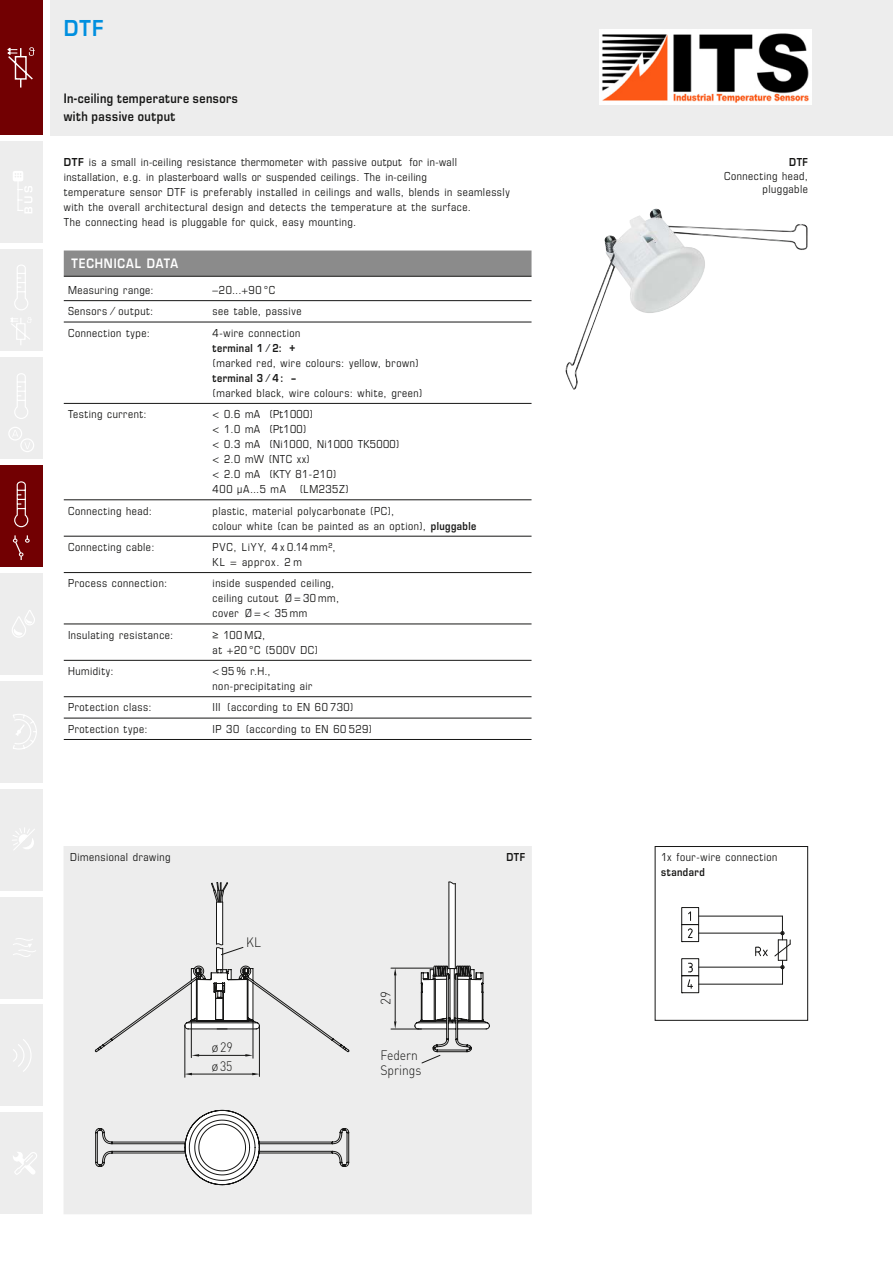
<style>
.page{position:relative;width:893px;height:1263px;background:#fff}
.page>*{position:absolute;margin:0;border:0;box-sizing:border-box;transform-origin:0 0}
.t1{font:700 24px "Eurostile OT";color:#008fdf;scale:.9 1}
.t2{font:700 14.25px/18px "Eurostile OT";letter-spacing:.045em;color:#161615;scale:.85 1}
.t3{font:700 14.25px "Eurostile OT";letter-spacing:.07em;color:#fff;scale:.85 1}
.t4{font:300 13.5px/15px "DIN Pro";color:#161615;scale:.9 1}
.t5{font:300 13.5px/18.6px "DIN Pro";color:#161615}
.t6{font:12px/15px "Eurostile OT Cond";letter-spacing:.04em;color:#161615}
.t7{font:700 12px "Eurostile OT";letter-spacing:.045em;color:#161615;scale:.85 1}
.t8{font:12px/15px "Eurostile OT Cond";letter-spacing:.065em;color:#161615}
.s1{font-family:"Eurostile OT";font-weight:700}
</style>
<div class="page">
<div style="left:50px;top:0;width:843px;height:136px;background:#ededed"></div>
<div style="left:0;top:573px;width:43px;height:101px;background:#ededed"></div>
<svg style="left:12px;top:610px;width:23px;height:28px"></svg>
<div style="left:0;top:681px;width:43px;height:101px;background:#ededed"></div>
<svg style="left:13px;top:714px;width:24px;height:35px"></svg>
<div style="left:0;top:789px;width:43px;height:101px;background:#ededed"></div>
<svg style="left:12px;top:828px;width:23px;height:22px"></svg>
<div style="left:0;top:897px;width:43px;height:101px;background:#ededed"></div>
<svg style="left:13px;top:938px;width:23px;height:19px"></svg>
<div style="left:0;top:1005px;width:43px;height:101px;background:#ededed"></div>
<svg style="left:13px;top:1039px;width:18px;height:33px"></svg>
<div style="left:0;top:1112px;width:43px;height:102px;background:#ededed"></div>
<svg style="left:13px;top:1152px;width:24px;height:23px"></svg>
<div style="left:0;top:141px;width:43px;height:102px;background:#ededed"></div>
<svg style="left:13px;top:171px;width:19px;height:42px"></svg>
<div style="left:0;top:249px;width:43px;height:101px;background:#ededed"></div>
<svg style="left:14px;top:265px;width:14px;height:45px"></svg>
<svg style="left:11px;top:318px;width:20px;height:27px"></svg>
<div style="left:0;top:466px;width:43px;height:101px;background:#720002"></div>
<svg style="left:14px;top:481px;width:15px;height:47px"></svg>
<svg style="left:13px;top:535px;width:17px;height:25px"></svg>
<div style="left:0;top:357px;width:43px;height:102px;background:#ededed"></div>
<svg style="left:14px;top:373px;width:14px;height:46px"></svg>
<svg style="left:8px;top:427px;width:26px;height:25px"></svg>
<div style="left:0;top:0;width:43px;height:135px;background:#720002"></div>
<svg style="left:7px;top:47px;width:28px;height:41px"></svg>
<div style="left:64px;top:846px;width:467px;height:368px;background:#ededed"></div>
<svg style="left:95px;top:1110px;width:254px;height:75px"></svg>
<svg style="left:414px;top:881px;width:76px;height:182px"></svg>
<hr style="left:395px;top:972px;width:1px;height:49px;background:#161615">
<hr style="left:391px;top:1029px;width:30px;height:1px;background:#161615">
<hr style="left:391px;top:968px;width:43px;height:1px;background:#161615">
<svg style="left:394px;top:1021px;width:2px;height:8px"></svg>
<hr style="left:190px;top:1074px;width:64px;height:1px;background:#161615">
<hr style="left:259px;top:1026px;width:1px;height:50px;background:#161615">
<hr style="left:185px;top:1025px;width:1px;height:52px;background:#161615">
<svg style="left:184px;top:1073px;width:8px;height:2px"></svg>
<svg style="left:252px;top:1073px;width:8px;height:2px"></svg>
<hr style="left:253px;top:1021px;width:1px;height:37px;background:#161615">
<hr style="left:191px;top:1021px;width:1px;height:36px;background:#161615">
<svg style="left:95px;top:882px;width:255px;height:174px"></svg>
<img style="left:566px;top:209px;width:242px;height:181px">
<div style="left:64px;top:250px;width:467px;height:26px;background:#8b8b8b"></div>
<hr style="left:64px;top:276px;width:467px;height:1px;background:#161615">
<hr style="left:64px;top:300px;width:467px;height:1px;background:#161615">
<hr style="left:64px;top:322px;width:467px;height:1px;background:#161615">
<hr style="left:64px;top:403px;width:467px;height:1px;background:#161615">
<hr style="left:64px;top:499px;width:467px;height:1px;background:#161615">
<hr style="left:64px;top:536px;width:467px;height:1px;background:#161615">
<hr style="left:64px;top:572px;width:467px;height:1px;background:#161615">
<hr style="left:64px;top:624px;width:467px;height:1px;background:#161615">
<hr style="left:64px;top:660px;width:467px;height:1px;background:#161615">
<hr style="left:64px;top:696px;width:467px;height:1px;background:#161615">
<hr style="left:64px;top:718px;width:467px;height:1px;background:#161615">
<hr style="left:64px;top:739px;width:467px;height:1px;background:#161615">
<div style="left:655px;top:846px;width:153px;height:174px;border:1px solid #161615"></div>
<hr style="left:699px;top:984px;width:83px;height:1px;background:#161615">
<div style="left:681px;top:958px;width:18px;height:18px;border:1px solid #161615"></div>
<svg style="left:755px;top:947px;width:13px;height:9px"></svg>
<div style="left:681px;top:975px;width:18px;height:18px;border:1px solid #161615"></div>
<hr style="left:699px;top:933px;width:83px;height:1px;background:#161615">
<div style="left:681px;top:924px;width:18px;height:18px;border:1px solid #161615"></div>
<svg style="left:682px;top:963px;width:11px;height:30px"></svg>
<div style="left:681px;top:907px;width:18px;height:18px;border:1px solid #161615"></div>
<svg style="left:682px;top:911px;width:10px;height:31px"></svg>
<hr style="left:699px;top:916px;width:83px;height:1px;background:#161615">
<hr style="left:699px;top:967px;width:83px;height:1px;background:#161615">
<svg style="left:774px;top:916px;width:17px;height:68px"></svg>
<img style="left:599px;top:29px;width:213px;height:75px">
<h1 class="t1" style="left:64px;top:15px;width:45px">DTF</h1>
<p class="t2" style="left:64px;top:90px;width:206px">In-ceiling temperature sensors with passive output</p>
<p class="t6" style="left:64px;top:155px;width:447px"><span class="s1">DTF</span> is a small in-ceiling resistance thermometer with passive output for in-wall installation, e.g. in plasterboard walls or suspended ceilings. The in-ceiling<br>temperature sensor DTF is preferably installed in ceilings and walls, blends in seamlessly with the overall architectural design and detects the temperature at the surface.<br>The connecting head is pluggable for quick, easy mounting.</p>
<p class="t3" style="left:71px;top:256px;width:127px">TECHNICAL DATA</p>
<p class="t6" style="left:68px;top:283px;width:87px">Measuring range:</p>
<p class="t6" style="left:213px;top:283px;width:64px">–20...+90 °C</p>
<p class="t6" style="left:68px;top:304px;width:87px">Sensors ⁄ output:</p>
<p class="t6" style="left:213px;top:304px;width:90px">see table, passive</p>
<p class="t6" style="left:68px;top:325px;width:83px">Connection type:</p>
<p class="t6" style="left:213px;top:325px;width:89px">4-wire connection</p>
<p class="t7" style="left:213px;top:341px;width:99px">terminal 1 ⁄ 2: +</p>
<p class="t6" style="left:213px;top:355px;width:208px">(marked red, wire colours: yellow, brown)</p>
<p class="t7" style="left:213px;top:371px;width:101px">terminal 3 ⁄ 4 : –</p>
<p class="t6" style="left:213px;top:385px;width:211px">(marked black, wire colours: white, green)</p>
<p class="t6" style="left:68px;top:407px;width:80px">Testing current:</p>
<p class="t6" style="left:213px;top:407px;width:188px">&lt; 0.6 mA (Pt1000)<br>&lt; 1.0 mA (Pt100)<br>&lt; 0.3 mA (Ni1000, Ni1000 TK5000) &lt; 2.0 mW (NTC xx)<br>&lt; 2.0 mA (KTY 81-210)<br>400 μA...5 mA (LM235Z)</p>
<p class="t6" style="left:68px;top:503px;width:85px">Connecting head:</p>
<p class="t6" style="left:213px;top:503px;width:265px">plastic, material polycarbonate (PC),<br>colour white (can be painted as an option), <span class="s1">pluggable</span></p>
<p class="t6" style="left:68px;top:540px;width:88px">Connecting cable:</p>
<p class="t8" style="left:213px;top:540px;width:125px">PVC, LiYY, 4 x 0.14 mm²,<br>KL = approx. 2 m</p>
<p class="t6" style="left:68px;top:576px;width:101px">Process connection:</p>
<p class="t6" style="left:213px;top:576px;width:128px">inside suspended ceiling, ceiling cutout Ø = 30 mm, cover Ø = &lt; 35 mm</p>
<p class="t6" style="left:68px;top:627px;width:107px">Insulating resistance:</p>
<p class="t6" style="left:213px;top:627px;width:107px">≥ 100 MΩ,<br>at +20 °C (500V DC)</p>
<p class="t6" style="left:68px;top:664px;width:47px">Humidity:</p>
<p class="t6" style="left:213px;top:664px;width:101px">&lt; 95 % r.H., non-precipitating air</p>
<p class="t6" style="left:68px;top:700px;width:85px">Protection class:</p>
<p class="t6" style="left:213px;top:700px;width:142px">III (according to EN 60 730)</p>
<p class="t6" style="left:68px;top:722px;width:81px">Protection type:</p>
<p class="t6" style="left:213px;top:722px;width:161px">IP 30 (according to EN 60 529)</p>
<p class="t6" style="left:70px;top:849px;width:102px">Dimensional drawing</p>
<p class="t7" style="left:507px;top:850px;width:23px">DTF</p>
<p class="t4" style="left:246px;top:934px;width:18px">KL</p>
<p class="t5" style="left:376px;top:1005px;width:30px;rotate:-90deg">2929</p>
<p class="t5" style="left:211px;top:1037px;width:23px">ø29 ø35</p>
<p class="t5" style="left:212px;top:1041px;width:22px">ø35</p>
<p class="t4" style="left:380px;top:1047px;width:47px">Springs</p>
<p class="t4" style="left:380px;top:1047px;width:47px">Federn<br>Springs</p>
<p class="t7" style="left:789px;top:156px;width:23px">DTF</p>
<p class="t6" style="left:724px;top:169px;width:85px;line-height:13.5px;text-align:right">Connecting head, pluggable</p>
<p class="t6" style="left:661px;top:849px;width:118px">1x four-wire connection</p>
<p class="t7" style="left:661px;top:866px;width:53px">standard</p>
</div>
